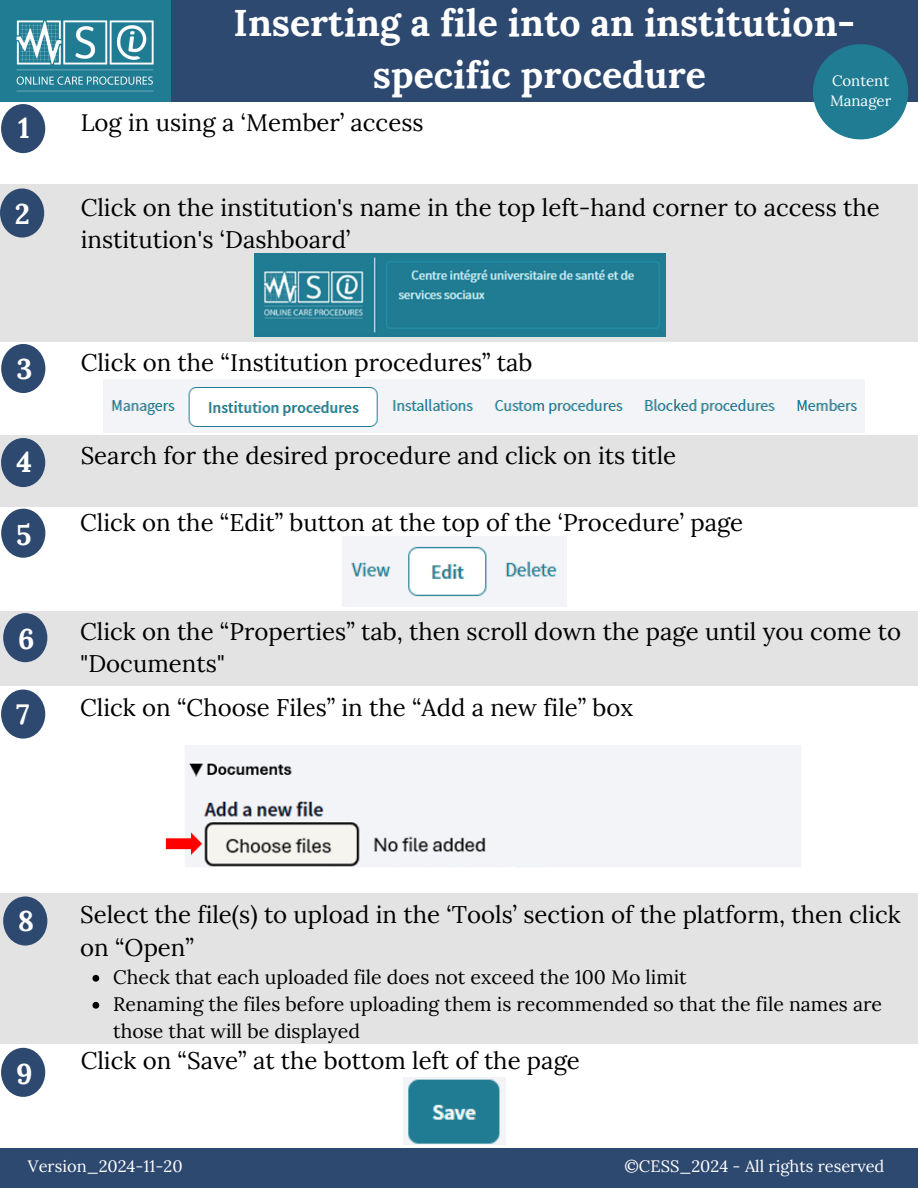
<style>
.page{position:relative;width:918px;height:1188px;background:#fff}
.page>*{position:absolute;margin:0;border:0;box-sizing:border-box;transform-origin:0 0}
.t1{font:700 37.5px/51.8px "Lora";color:#fff;text-align:center}
.t2{font:700 28.5px "Lora";color:#fff}
.t3{font:24px/32.7px "Lora";color:#000}
.t4{font:19.5px/27px "Lora";color:#000}
.t5{font:16.5px "Lora";color:#fff}
.t6{font:15px "Lora";color:#fff}
</style>
<div class="page">
<div style="left:0;top:0;width:918px;height:102px;background:#2e4970"></div>
<div style="left:0;top:184px;width:918px;height:168px;background:#e3e3e3"></div>
<div style="left:0;top:342px;width:918px;height:96px;background:#fff"></div>
<div style="left:0;top:435px;width:918px;height:77px;background:#e3e3e3"></div>
<div style="left:0;top:507px;width:918px;height:109px;background:#fff"></div>
<div style="left:0;top:612px;width:918px;height:80px;background:#e3e3e3"></div>
<div style="left:0;top:1148px;width:918px;height:40px;background:#2e4970"></div>
<div style="left:1px;top:104px;width:44px;height:49px;background:#2e4970;border-radius:50%"></div>
<div style="left:3px;top:613px;width:44px;height:49px;background:#2e4970;border-radius:50%"></div>
<div style="left:1px;top:509px;width:44px;height:49px;background:#2e4970;border-radius:50%"></div>
<div style="left:1px;top:438px;width:44px;height:49px;background:#2e4970;border-radius:50%"></div>
<div style="left:1px;top:344px;width:44px;height:49px;background:#2e4970;border-radius:50%"></div>
<div style="left:0;top:188px;width:44px;height:50px;background:#2e4970;border-radius:50%"></div>
<div style="left:0;top:687px;width:918px;height:206px;background:#fff"></div>
<div style="left:1px;top:690px;width:44px;height:49px;background:#2e4970;border-radius:50%"></div>
<div style="left:0;top:893px;width:918px;height:151px;background:#e3e3e3"></div>
<div style="left:3px;top:896px;width:44px;height:50px;background:#2e4970;border-radius:50%"></div>
<div style="left:1px;top:1048px;width:44px;height:49px;background:#2e4970;border-radius:50%"></div>
<div style="left:813px;top:44px;width:95px;height:95px;background:#1f7c93;border-radius:50%"></div>
<img style="left:0;top:0;width:171px;height:110px">
<img style="left:254px;top:253px;width:412px;height:83px">
<img style="left:104px;top:379px;width:760px;height:53px">
<img style="left:342px;top:536px;width:224px;height:70px">
<img style="left:403px;top:1078px;width:103px;height:66px">
<img style="left:166px;top:745px;width:635px;height:122px">
<svg style="left:92px;top:975px;width:7px;height:7px"></svg>
<svg style="left:92px;top:1002px;width:7px;height:7px"></svg>
<p class="t2" style="left:18px;top:109px;width:13px">1</p>
<p class="t2" style="left:15px;top:195px;width:17px">2</p>
<p class="t2" style="left:17px;top:350px;width:17px">3</p>
<h2 class="t2" style="left:17px;top:443px;width:17px">4</h2>
<p class="t2" style="left:16px;top:516px;width:17px">5</p>
<p class="t2" style="left:18px;top:621px;width:18px">6</p>
<p class="t1" style="left:234px;top:-4px;width:623px">Inserting a file into an institution&shy;specific procedure</p>
<p class="t3" style="left:81px;top:106px;width:344px">Log in using a ‘Member’ access</p>
<p class="t6" style="left:832px;top:71px;width:59px">Content</p>
<p class="t6" style="left:830px;top:91px;width:63px">Manager</p>
<h2 class="t3" style="left:81px;top:191px;width:801px">Click on the institution's name in the top left-hand corner to access the institution's ‘Dashboard’</h2>
<p class="t3" style="left:81px;top:346px;width:453px">Click on the “Institution procedures” tab</p>
<p class="t3" style="left:81px;top:439px;width:597px">Search for the desired procedure and click on its title</p>
<p class="t3" style="left:80px;top:506px;width:665px">Click on the “Edit” button at the top of the ‘Procedure’ page</p>
<h2 class="t3" style="left:80px;top:614px;width:822px">Click on the “Properties” tab, then scroll down the page until you come to "Documents"</h2>
<h2 class="t2" style="left:16px;top:696px;width:15px">7</h2>
<p class="t3" style="left:80px;top:691px;width:555px">Click on “Choose Files” in the “Add a new file” box</p>
<p class="t2" style="left:18px;top:902px;width:18px">8</p>
<h2 class="t2" style="left:16px;top:1056px;width:18px">9</h2>
<p class="t3" style="left:80px;top:898px;width:822px">Select the file(s) to upload in the ‘Tools’ section of the platform, then click on “Open”</p>
<p class="t4" style="left:113px;top:963px;width:575px">Check that each uploaded file does not exceed the 100 Mo limit</p>
<p class="t4" style="left:113px;top:990px;width:770px">Renaming the files before uploading them is recommended so that the file names are those that will be displayed</p>
<h2 class="t3" style="left:81px;top:1044px;width:501px">Click on “Save” at the bottom left of the page</h2>
<h1 class="t5" style="left:28px;top:1156px;width:156px">Version_2024-11-20</h1>
<h1 class="t5" style="left:625px;top:1156px;width:261px">©CESS_2024 - All rights reserved</h1>
</div>
